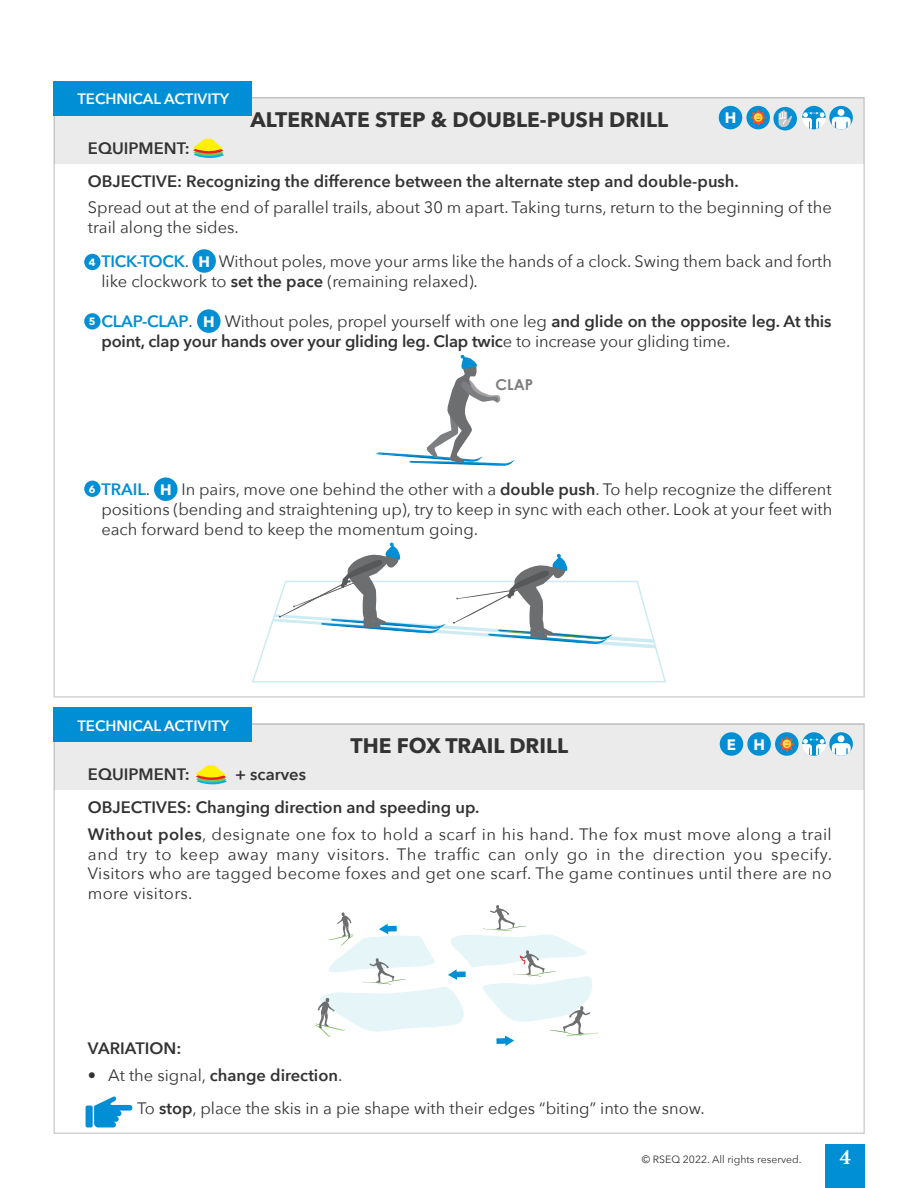
<style>
.page{position:relative;width:918px;height:1188px;background:#fff}
.page>*{position:absolute;margin:0;border:0;box-sizing:border-box;transform-origin:0 0}
.t1{font:700 21px "Avenir Next";color:#323332}
.t2{font:700 19.5px "PT Serif";color:#fff}
.t3{font:16.5px/19.8px "Avenir Next";color:#323332}
.t4{font:600 16.5px/19.8px "Avenir Next";color:#323332}
.t5{font:600 16.5px "Avenir Next";letter-spacing:-.01em;color:#008fd5}
.t6{font:700 15.15px "Avenir Next";color:#fff}
.t7{font:600 15px "Avenir Next";color:#fff}
.t8{font:700 15px "Century Gothic";color:#7b7e7a}
.t9{font:10.5px "Avenir Next";color:#323332}
.t10{font:700 10.5px "Avenir Next";color:#fff}
.s1{font-weight:400;color:#323332}
.s2{font-weight:600}
.s3{font-weight:400}
</style>
<div class="page">
<div style="left:826px;top:1144px;width:39px;height:44px;background:#008fd5"></div>
<div style="left:54px;top:97px;width:810px;height:67px;background:#eaebea"></div>
<div style="left:54px;top:723px;width:810px;height:67px;background:#eaebea"></div>
<div style="left:53px;top:81px;width:199px;height:35px;background:#008fd5"></div>
<div style="left:53px;top:707px;width:199px;height:35px;background:#008fd5"></div>
<div style="left:192px;top:249px;width:24px;height:24px;background:#008fd5;border-radius:50%"></div>
<div style="left:197px;top:309px;width:24px;height:24px;background:#008fd5;border-radius:50%"></div>
<div style="left:154px;top:477px;width:24px;height:24px;background:#008fd5;border-radius:50%"></div>
<div style="left:719px;top:106px;width:23px;height:23px;background:#008fd5;border-radius:50%"></div>
<div style="left:747px;top:732px;width:24px;height:24px;background:#008fd5;border-radius:50%"></div>
<div style="left:720px;top:732px;width:23px;height:24px;background:#008fd5;border-radius:50%"></div>
<svg style="left:746px;top:106px;width:24px;height:23px"></svg>
<svg style="left:749px;top:109px;width:18px;height:17px"></svg>
<svg style="left:775px;top:732px;width:24px;height:24px"></svg>
<svg style="left:778px;top:735px;width:17px;height:18px"></svg>
<svg style="left:802px;top:106px;width:24px;height:23px"></svg>
<svg style="left:802px;top:732px;width:24px;height:24px"></svg>
<svg style="left:829px;top:106px;width:24px;height:23px"></svg>
<div style="left:838px;top:109px;width:7px;height:7px;background:#fff;border-radius:50%"></div>
<svg style="left:832px;top:117px;width:19px;height:12px"></svg>
<svg style="left:829px;top:732px;width:24px;height:24px"></svg>
<div style="left:838px;top:735px;width:7px;height:7px;background:#fff;border-radius:50%"></div>
<svg style="left:832px;top:743px;width:19px;height:13px"></svg>
<div style="left:773px;top:107px;width:24px;height:23px;background:#008fd5;border-radius:50%"></div>
<svg style="left:778px;top:110px;width:14px;height:18px"></svg>
<svg style="left:193px;top:139px;width:31px;height:19px"></svg>
<svg style="left:195px;top:765px;width:32px;height:20px"></svg>
<div style="left:84px;top:254px;width:17px;height:16px;background:#008fd5;border-radius:50%"></div>
<div style="left:84px;top:313px;width:17px;height:17px;background:#008fd5;border-radius:50%"></div>
<div style="left:84px;top:481px;width:17px;height:16px;background:#008fd5;border-radius:50%"></div>
<svg style="left:252px;top:543px;width:414px;height:140px"></svg>
<svg style="left:375px;top:355px;width:140px;height:111px"></svg>
<svg style="left:94px;top:1096px;width:38px;height:31px"></svg>
<div style="left:86px;top:1106px;width:7px;height:21px;background:#008fd5;border-radius:2px"></div>
<svg style="left:315px;top:905px;width:283px;height:141px"></svg>
<p class="t7" style="left:77px;top:86px;width:153px">TECHNICAL ACTIVITY</p>
<p class="t1" style="left:251px;top:101px;width:419px">ALTERNATE STEP &amp; DOUBLE-PUSH DRILL</p>
<p class="t6" style="left:725px;top:105px;width:13px">H</p>
<p class="t4" style="left:88px;top:137px;width:103px">EQUIPMENT:</p>
<p class="t4" style="left:88px;top:171px;width:652px">OBJECTIVE: Recognizing the difference between the alternate step and double-push.</p>
<p class="t3" style="left:88px;top:197px;width:745px">Spread out at the end of parallel trails, about 30 m apart. Taking turns, return to the beginning of the trail along the sides.</p>
<p class="t5" style="left:101px;top:247px;width:89px">TICK-TOCK<span class="s1">.</span></p>
<p class="t6" style="left:198px;top:248px;width:13px">H</p>
<p class="t3" style="left:101px;top:250px;width:732px;text-indent:117px">Without poles, move your arms like the hands of a clock. Swing them back and forth like clockwork to <span class="s2">set the pace</span> (remaining relaxed).</p>
<p class="t5" style="left:101px;top:307px;width:93px">CLAP-CLAP<span class="s1">.</span></p>
<p class="t6" style="left:203px;top:308px;width:13px">H</p>
<p class="t10" style="left:89px;top:253px;width:8px">4</p>
<p class="t4" style="left:101px;top:311px;width:732px;text-indent:123px"><span class="s3">Without poles, propel yourself with one leg</span> and glide on the opposite leg. At this point, clap your hands over your gliding leg. Clap twic<span class="s3">e to increase your gliding time.</span></p>
<p class="t10" style="left:89px;top:312px;width:8px">5</p>
<p class="t8" style="left:495px;top:375px;width:39px">CLAP</p>
<p class="t3" style="left:101px;top:479px;width:732px;text-align:justify;text-indent:80px">In pairs, move one behind the other with a <span class="s2">double push</span>. To help recognize the different positions (bending and straightening up), try to keep in sync with each other. Look at your feet with each forward bend to keep the momentum going.</p>
<p class="t5" style="left:101px;top:475px;width:50px">TRAIL<span class="s1">.</span></p>
<p class="t6" style="left:160px;top:476px;width:13px">H</p>
<p class="t10" style="left:89px;top:480px;width:8px">6</p>
<p class="t7" style="left:77px;top:713px;width:153px">TECHNICAL ACTIVITY</p>
<p class="t1" style="left:351px;top:728px;width:219px">THE FOX TRAIL DRILL</p>
<p class="t6" style="left:727px;top:731px;width:11px">E</p>
<p class="t6" style="left:753px;top:731px;width:13px">H</p>
<p class="t4" style="left:88px;top:764px;width:103px">EQUIPMENT:</p>
<p class="t4" style="left:235px;top:764px;width:72px">+ scarves</p>
<p class="t4" style="left:88px;top:797px;width:393px">OBJECTIVES: Changing direction and speeding up.</p>
<p class="t3" style="left:88px;top:823px;width:746px;text-align:justify"><span class="s2">Without poles</span>, designate one fox to hold a scarf in his hand. The fox must move along a trail and try to keep away many visitors. The traffic can only go in the direction you specify.<br>Visitors who are tagged become foxes and get one scarf. The game continues until there are no more visitors.</p>
<p class="t4" style="left:88px;top:1038px;width:95px">VARIATION:</p>
<p class="t4" style="left:88px;top:1064px;width:256px"><span class="s3">• At the signal,</span> change direction<span class="s3">.</span></p>
<p class="t3" style="left:137px;top:1098px;width:569px">To <span class="s2">stop</span>, place the skis in a pie shape with their edges “biting” into the snow.</p>
<p class="t9" style="left:642px;top:1150px;width:161px">© RSEQ 2022. All rights reserved.</p>
<p class="t2" style="left:840px;top:1144px;width:13px">4</p>
</div>
